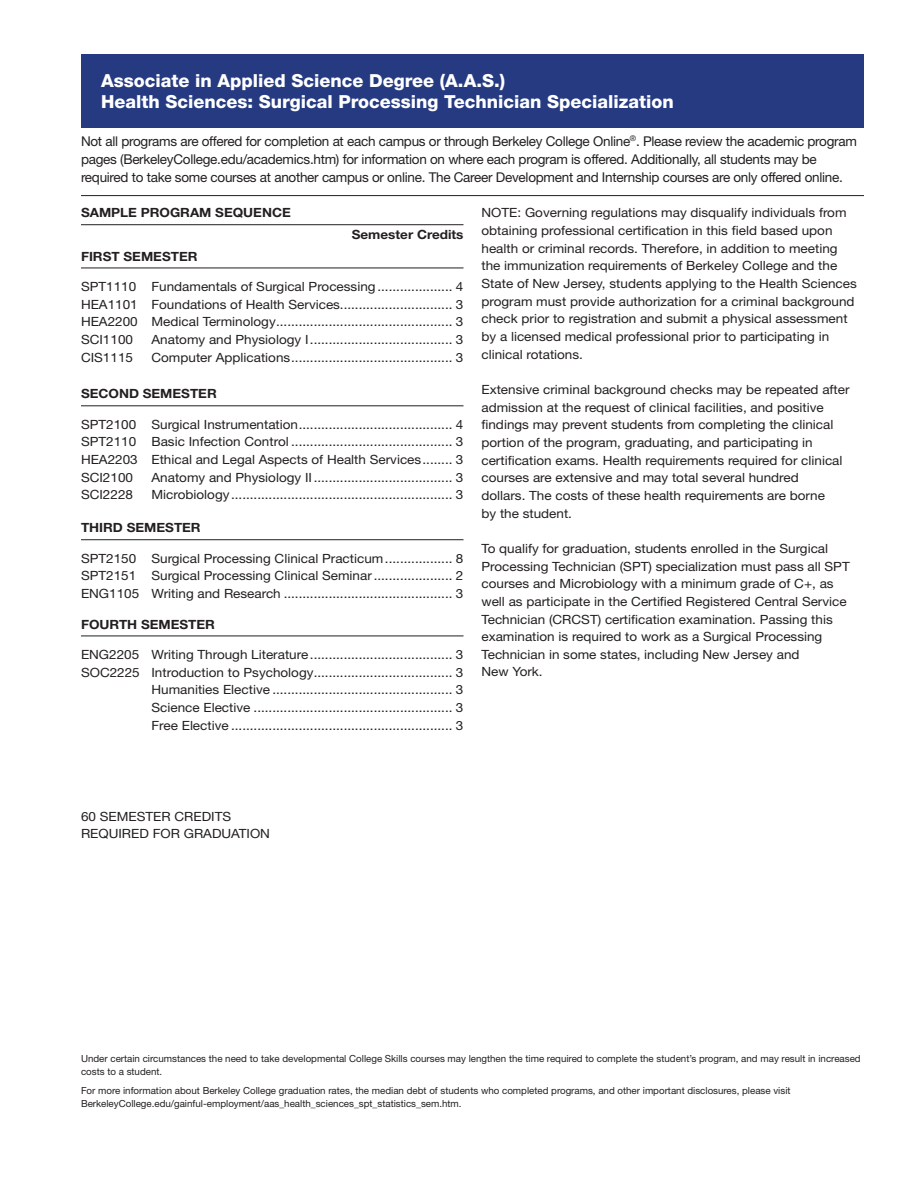
<style>
.page{position:relative;width:918px;height:1188px;background:#fff}
.page>*{position:absolute;margin:0;border:0;box-sizing:border-box;transform-origin:0 0}
.degree{font:800 18px "Helvetica Neue";color:#fff}
.t1{font:13.5px/18px "Helvetica Neue LT Std";letter-spacing:-.02em;color:#231f20}
.course{font:12.75px/17.7px "Helvetica Neue";color:#231f20;scale:1.06 1}
.quarter{font:700 12.75px "Helvetica Neue";color:#231f20;scale:1.06 1}
.sample_program{font:700 12.75px "Helvetica Neue";color:#231f20;scale:1.06 1}
.QtrHrsCredit{font:700 12.75px "Helvetica Neue";color:#231f20;scale:1.06 1}
.course-2{font:9.75px/12.8px "Helvetica Neue";color:#231f20}
</style>
<div class="page">
<hr style="left:81px;top:195px;width:783px;height:1px;background:#231f20">
<div style="left:81px;top:54px;width:783px;height:73px;background:#253a80"></div>
<hr style="left:81px;top:224px;width:383px;height:1px;background:#231f20">
<hr style="left:81px;top:268px;width:383px;height:1px;background:#231f20">
<hr style="left:81px;top:405px;width:383px;height:1px;background:#231f20">
<hr style="left:81px;top:539px;width:383px;height:1px;background:#231f20">
<hr style="left:81px;top:636px;width:383px;height:1px;background:#231f20">
<p class="degree" style="left:101px;top:70px;width:405px">Associate in Applied Science Degree (A.A.S.)</p>
<p class="degree" style="left:101px;top:91px;width:574px">Health Sciences: Surgical Processing Technician Specialization</p>
<p class="t1" style="left:81px;top:132px;width:777px">Not all programs are offered for completion at each campus or through Berkeley College Online<sup>®</sup>. Please review the academic program pages (BerkeleyCollege.edu/academics.htm) for information on where each program is offered. Additionally, all students may be required to take some courses at another campus or online. The Career Development and Internship courses are only offered online.</p>
<p class="sample_program" style="left:81px;top:205px;width:199px">SAMPLE PROGRAM SEQUENCE</p>
<p class="QtrHrsCredit" style="left:352px;top:226px;width:107px">Semester Credits</p>
<p class="quarter" style="left:81px;top:248px;width:111px">FIRST SEMESTER</p>
<p class="course" style="left:81px;top:277px;width:362px">SPT1110 Fundamentals of Surgical Processing.................... 4</p>
<p class="course" style="left:81px;top:295px;width:362px">HEA1101 Foundations of Health Services.............................. 3</p>
<p class="course" style="left:81px;top:313px;width:362px">HEA2200 Medical Terminology............................................... 3</p>
<p class="course" style="left:81px;top:330px;width:51px">SCI1100</p>
<p class="course" style="left:151px;top:330px;width:296px">Anatomy and Physiology I...................................... 3</p>
<p class="course" style="left:81px;top:348px;width:51px">CIS1115</p>
<p class="course" style="left:151px;top:348px;width:296px">Computer Applications........................................... 3</p>
<p class="quarter" style="left:81px;top:386px;width:130px">SECOND SEMESTER</p>
<p class="course" style="left:81px;top:415px;width:362px">SPT2100 Surgical Instrumentation......................................... 4</p>
<p class="course" style="left:81px;top:433px;width:362px">SPT2110 Basic Infection Control ........................................... 3</p>
<p class="course" style="left:81px;top:451px;width:362px">HEA2203 Ethical and Legal Aspects of Health Services........ 3</p>
<p class="course" style="left:81px;top:468px;width:51px">SCI2100</p>
<p class="course" style="left:151px;top:468px;width:296px">Anatomy and Physiology II..................................... 3</p>
<p class="course" style="left:81px;top:486px;width:51px">SCI2228</p>
<p class="course" style="left:151px;top:486px;width:296px">Microbiology........................................................... 3</p>
<p class="quarter" style="left:81px;top:520px;width:114px">THIRD SEMESTER</p>
<p class="course" style="left:81px;top:549px;width:362px">SPT2150 Surgical Processing Clinical Practicum.................. 8<br>SPT2151 Surgical Processing Clinical Seminar..................... 2</p>
<p class="course" style="left:81px;top:584px;width:362px">ENG1105 Writing and Research ............................................. 3</p>
<p class="quarter" style="left:81px;top:616px;width:128px">FOURTH SEMESTER</p>
<p class="course" style="left:81px;top:645px;width:362px">ENG2205 Writing Through Literature...................................... 3</p>
<p class="course" style="left:81px;top:663px;width:362px">SOC2225 Introduction to Psychology..................................... 3</p>
<p class="course" style="left:151px;top:681px;width:296px">Humanities Elective ................................................ 3</p>
<p class="course" style="left:151px;top:698px;width:296px">Science Elective ..................................................... 3</p>
<p class="course" style="left:151px;top:716px;width:296px">Free Elective ........................................................... 3</p>
<p class="course" style="left:482px;top:204px;width:356px">NOTE: Governing regulations may disqualify individuals from obtaining professional certification in this field based upon health or criminal records. Therefore, in addition to meeting the immunization requirements of Berkeley College and the State of New Jersey, students applying to the Health Sciences program must provide authorization for a criminal background check prior to registration and submit a physical assessment by a licensed medical professional prior to participating in clinical rotations.</p>
<p class="course" style="left:482px;top:380px;width:349px">Extensive criminal background checks may be repeated after admission at the request of clinical facilities, and positive findings may prevent students from completing the clinical portion of the program, graduating, and participating in certification exams. Health requirements required for clinical courses are extensive and may total several hundred<br>dollars. The costs of these health requirements are borne<br>by the student.</p>
<p class="course" style="left:482px;top:539px;width:349px">To qualify for graduation, students enrolled in the Surgical Processing Technician (SPT) specialization must pass all SPT courses and Microbiology with a minimum grade of C+, as well as participate in the Certified Registered Central Service Technician (CRCST) certification examination. Passing this examination is required to work as a Surgical Processing Technician in some states, including New Jersey and<br>New York.</p>
<p class="course" style="left:81px;top:807px;width:180px">60 SEMESTER CREDITS<br>REQUIRED FOR GRADUATION</p>
<p class="course-2" style="left:81px;top:1052px;width:781px">Under certain circumstances the need to take developmental College Skills courses may lengthen the time required to complete the student’s program, and may result in increased costs to a student.</p>
<p class="course-2" style="left:81px;top:1084px;width:711px">For more information about Berkeley College graduation rates, the median debt of students who completed programs, and other important disclosures, please visit</p>
<p class="course-2" style="left:81px;top:1097px;width:382px">BerkeleyCollege.edu/gainful-employment/aas_health_sciences_spt_statistics_sem.htm.</p>
</div>
